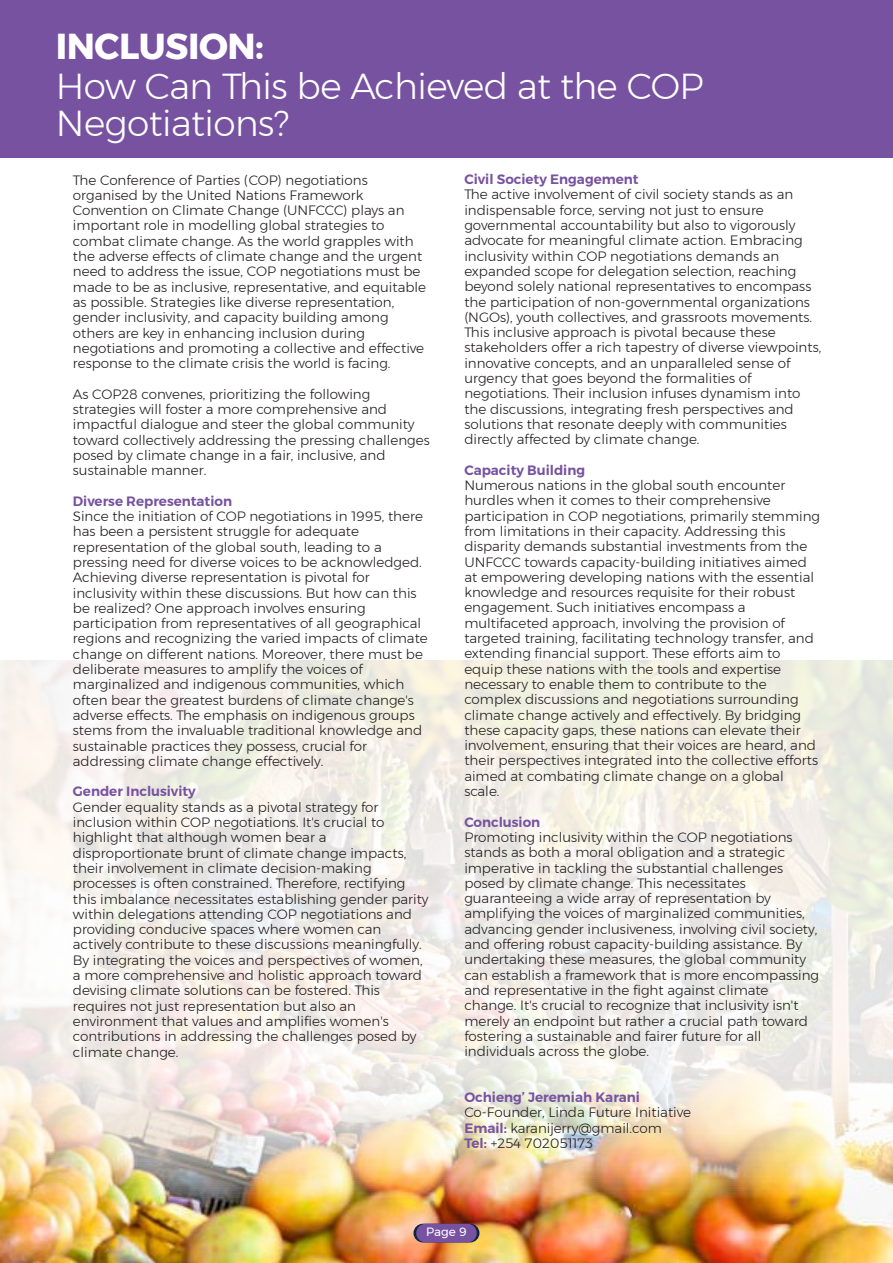
<style>
.page{position:relative;width:893px;height:1263px;background:#fff}
.page>*{position:absolute;margin:0;border:0;box-sizing:border-box;transform-origin:0 0}
.t1{font:300 36px/37.5px "Montserrat";letter-spacing:-.015em;color:#fff}
.t2{font:700 36px "Montserrat";letter-spacing:-.015em;color:#fff}
.t3{font:300 13.5px/15.3px "Montserrat";color:#231f20}
.t4{font:600 13.5px "Montserrat";color:#7752a0}
.t5{font:12px "Montserrat";color:#fff}
.s1{font-weight:600;color:#7752a0}
</style>
<div class="page">
<img style="left:0;top:660px;width:893px;height:603px">
<div style="left:0;top:0;width:893px;height:158px;background:#7752a0"></div>
<svg style="left:413px;top:1224px;width:66px;height:18px"></svg>
<div style="left:416px;top:1224px;width:61px;height:18px;background:#7752a0;border-radius:9px"></div>
<h1 class="t2" style="left:56px;top:18px;width:210px">INCLUSION:</h1>
<h1 class="t1" style="left:56px;top:67px;width:649px">How Can This be Achieved at the COP<br>Negotiations?</h1>
<p class="t3" style="left:73px;top:172px;width:355px">The Conference of Parties (COP) negotiations organised by the United Nations Framework Convention on Climate Change (UNFCCC) plays an important role in modelling global strategies to combat climate change. As the world grapples with the adverse effects of climate change and the urgent need to address the issue, COP negotiations must be made to be as inclusive, representative, and equitable as possible. Strategies like diverse representation, gender inclusivity, and capacity building among others are key in enhancing inclusion during negotiations and promoting a collective and effective response to the climate crisis the world is facing.</p>
<p class="t3" style="left:73px;top:386px;width:358px">As COP28 convenes, prioritizing the following strategies will foster a more comprehensive and impactful dialogue and steer the global community toward collectively addressing the pressing challenges posed by climate change in a fair, inclusive, and sustainable manner.</p>
<p class="t4" style="left:73px;top:490px;width:161px">Diverse Representation</p>
<p class="t3" style="left:73px;top:508px;width:356px">Since the initiation of COP negotiations in 1995, there has been a persistent struggle for adequate representation of the global south, leading to a pressing need for diverse voices to be acknowledged.<br>Achieving diverse representation is pivotal for inclusivity within these discussions. But how can this be realized? One approach involves ensuring participation from representatives of all geographical regions and recognizing the varied impacts of climate change on different nations. Moreover, there must be deliberate measures to amplify the voices of marginalized and indigenous communities, which often bear the greatest burdens of climate change's adverse effects. The emphasis on indigenous groups stems from the invaluable traditional knowledge and sustainable practices they possess, crucial for addressing climate change effectively.</p>
<p class="t4" style="left:73px;top:781px;width:125px">Gender Inclusivity</p>
<p class="t3" style="left:73px;top:799px;width:357px">Gender equality stands as a pivotal strategy for inclusion within COP negotiations. It's crucial to highlight that although women bear a disproportionate brunt of climate change impacts, their involvement in climate decision-making processes is often constrained. Therefore, rectifying this imbalance necessitates establishing gender parity within delegations attending COP negotiations and providing conducive spaces where women can actively contribute to these discussions meaningfully.<br>By integrating the voices and perspectives of women, a more comprehensive and holistic approach toward devising climate solutions can be fostered. This requires not just representation but also an environment that values and amplifies women's contributions in addressing the challenges posed by climate change.</p>
<p class="t4" style="left:464px;top:169px;width:176px">Civil Society Engagement</p>
<p class="t3" style="left:464px;top:187px;width:358px">The active involvement of civil society stands as an indispensable force, serving not just to ensure governmental accountability but also to vigorously advocate for meaningful climate action. Embracing inclusivity within COP negotiations demands an expanded scope for delegation selection, reaching beyond solely national representatives to encompass the participation of non-governmental organizations (NGOs), youth collectives, and grassroots movements.<br>This inclusive approach is pivotal because these stakeholders offer a rich tapestry of diverse viewpoints, innovative concepts, and an unparalleled sense of urgency that goes beyond the formalities of negotiations. Their inclusion infuses dynamism into the discussions, integrating fresh perspectives and solutions that resonate deeply with communities directly affected by climate change.</p>
<p class="t4" style="left:464px;top:459px;width:122px">Capacity Building</p>
<p class="t3" style="left:464px;top:477px;width:357px">Numerous nations in the global south encounter hurdles when it comes to their comprehensive participation in COP negotiations, primarily stemming from limitations in their capacity. Addressing this disparity demands substantial investments from the UNFCCC towards capacity-building initiatives aimed at empowering developing nations with the essential knowledge and resources requisite for their robust engagement. Such initiatives encompass a multifaceted approach, involving the provision of targeted training, facilitating technology transfer, and extending financial support. These efforts aim to equip these nations with the tools and expertise necessary to enable them to contribute to the complex discussions and negotiations surrounding climate change actively and effectively. By bridging these capacity gaps, these nations can elevate their involvement, ensuring that their voices are heard, and their perspectives integrated into the collective efforts aimed at combating climate change on a global scale.</p>
<p class="t4" style="left:464px;top:811px;width:77px">Conclusion</p>
<p class="t3" style="left:464px;top:829px;width:356px">Promoting inclusivity within the COP negotiations stands as both a moral obligation and a strategic imperative in tackling the substantial challenges posed by climate change. This necessitates guaranteeing a wide array of representation by amplifying the voices of marginalized communities, advancing gender inclusiveness, involving civil society, and offering robust capacity-building assistance. By undertaking these measures, the global community can establish a framework that is more encompassing and representative in the fight against climate change. It's crucial to recognize that inclusivity isn't merely an endpoint but rather a crucial path toward fostering a sustainable and fairer future for all individuals across the globe.</p>
<p class="t4" style="left:464px;top:1086px;width:177px">Ochieng’ Jeremiah Karani</p>
<p class="t3" style="left:464px;top:1105px;width:228px">Co-Founder, Linda Future Initiative<br><span class="s1">Email:</span> karanijerry@gmail.com<br><span class="s1">Tel:</span> +254 702051173</p>
<p class="t5" style="left:426px;top:1223px;width:42px">Page 9</p>
</div>
